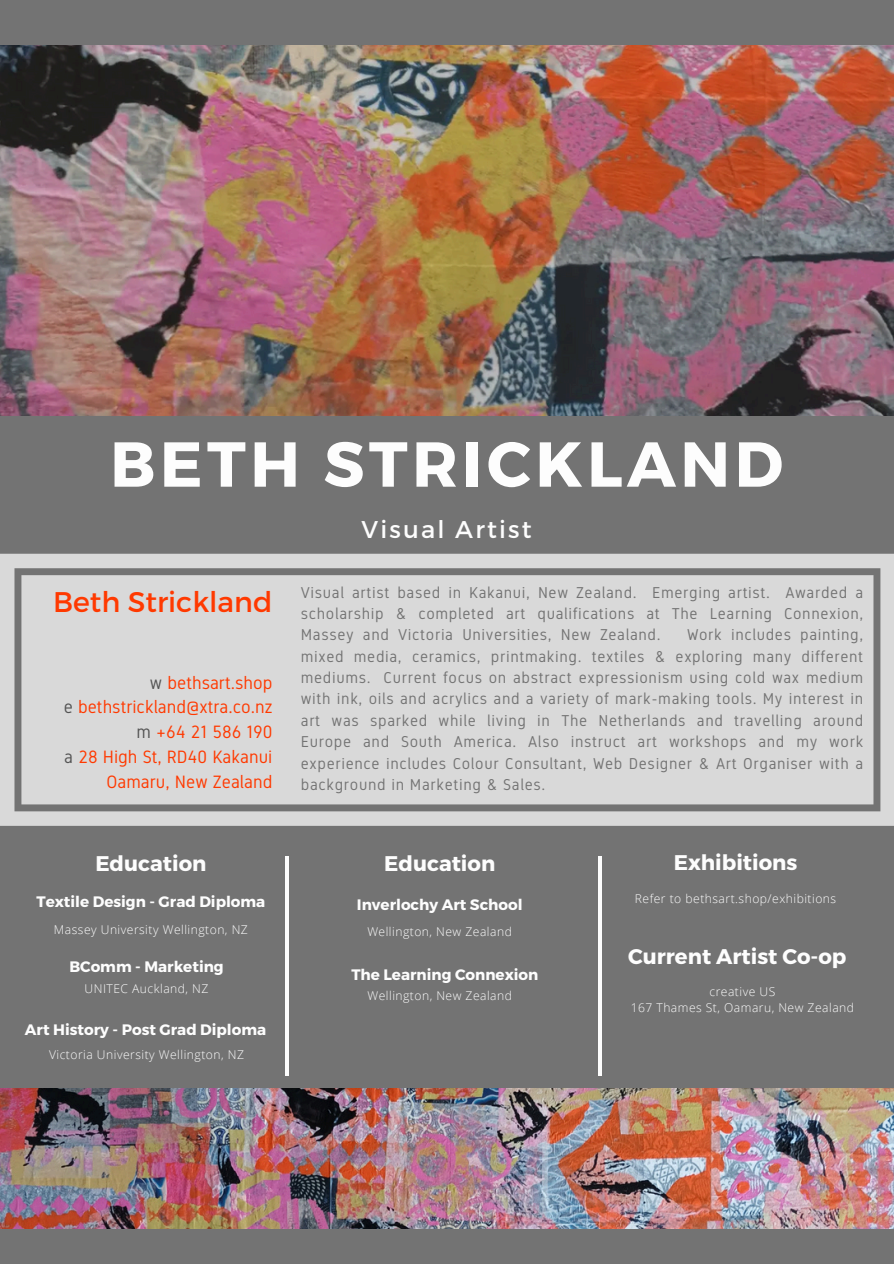
<style>
.page{position:relative;width:894px;height:1264px;background:#fff}
.page>*{position:absolute;margin:0;border:0;box-sizing:border-box;transform-origin:0 0}
.t1{font:700 63.3px "Montserrat";letter-spacing:.07em;color:#fdfdfd}
.t2{font:28.35px "Montserrat";color:#ff3900}
.t3{font:24.15px "Montserrat";letter-spacing:.09em;color:#fdfdfd}
.t4{font:700 21.15px "Montserrat";color:#fdfdfd}
.t5{font:17.85px/24.8px "Gidole";color:#ff3900;text-align:right}
.t6{font:15.75px/21.3px "Gidole";letter-spacing:.04em;color:#737373;text-align:justify}
.t7{font:700 15.15px "Montserrat";color:#fdfdfd}
.t8{font:300 12.15px "Open Sans";letter-spacing:.04em;color:#fdfdfd}
.s1{color:#545454}
</style>
<div class="page">
<div style="left:0;top:0;width:893px;height:1263px;background:#737373"></div>
<svg style="left:0;top:553px;width:893px;height:272px;fill:#d9d9d9"></svg>
<img style="left:0;top:45px;width:893px;height:370px">
<hr style="left:285px;top:856px;width:3px;height:219px;background:#fdfdfd">
<hr style="left:598px;top:856px;width:3px;height:219px;background:#fdfdfd">
<img style="left:0;top:1088px;width:893px;height:140px">
<h3 class="t1" style="left:110px;top:423px;width:674px">BETH STRICKLAND</h3>
<h2 class="t3" style="left:361px;top:514px;width:171px">Visual Artist</h2>
<h5 class="t2" style="left:53px;top:583px;width:221px">Beth Strickland</h5>
<p class="t5" style="left:64px;top:670px;width:210px"><span class="s1">w</span> bethsart.shop<br><span class="s1">e</span> bethstrickland@xtra.co.nz <span class="s1">m</span> +64 21 586 190<br><span class="s1">a</span> 28 High St, RD40 Kakanui<br>Oamaru, New Zealand</p>
<h6 class="t4" style="left:95px;top:849px;width:113px">Education</h6>
<p class="t7" style="left:36px;top:891px;width:230px">Textile Design - Grad Diploma</p>
<p class="t8" style="left:54px;top:921px;width:195px">Massey University Wellington, NZ</p>
<h6 class="t7" style="left:69px;top:956px;width:156px">BComm - Marketing</h6>
<h6 class="t8" style="left:85px;top:980px;width:125px">UNITEC Auckland, NZ</h6>
<p class="t7" style="left:25px;top:1019px;width:243px">Art History - Post Grad Diploma</p>
<h4 class="t8" style="left:49px;top:1046px;width:196px">Victoria University Wellington, NZ</h4>
<h4 class="t6" style="left:301px;top:581px;width:563px">Visual artist based in Kakanui, New Zealand. Emerging artist. Awarded a scholarship &amp; completed art qualifications at The Learning Connexion, Massey and Victoria Universities, New Zealand.</h4>
<h4 class="t6" style="left:301px;top:624px;width:563px;text-indent:386px">Work includes painting, mixed media, ceramics, printmaking. textiles &amp; exploring many different mediums. Current focus on abstract expressionism using cold wax medium with ink, oils and acrylics and a variety of mark-making tools. My interest in art was sparked while living in The Netherlands and travelling around Europe and South America. Also instruct art workshops and my work experience includes Colour Consultant, Web Designer &amp; Art Organiser with a background in Marketing &amp; Sales.</h4>
<p class="t4" style="left:384px;top:849px;width:113px">Education</p>
<h4 class="t7" style="left:357px;top:894px;width:167px">Inverlochy Art School</h4>
<p class="t8" style="left:367px;top:922px;width:146px">Wellington, New Zealand</p>
<h6 class="t7" style="left:351px;top:964px;width:188px">The Learning Connexion</h6>
<h6 class="t8" style="left:367px;top:987px;width:146px">Wellington, New Zealand</h6>
<p class="t4" style="left:673px;top:849px;width:125px">Exhibitions</p>
<h4 class="t8" style="left:634px;top:889px;width:203px">Refer to bethsart.shop/exhibitions</h4>
<p class="t4" style="left:628px;top:942px;width:220px">Current Artist Co-op</p>
<p class="t8" style="left:709px;top:982px;width:67px">creative US</p>
<p class="t8" style="left:630px;top:999px;width:225px">167 Thames St, Oamaru, New Zealand</p>
</div>
